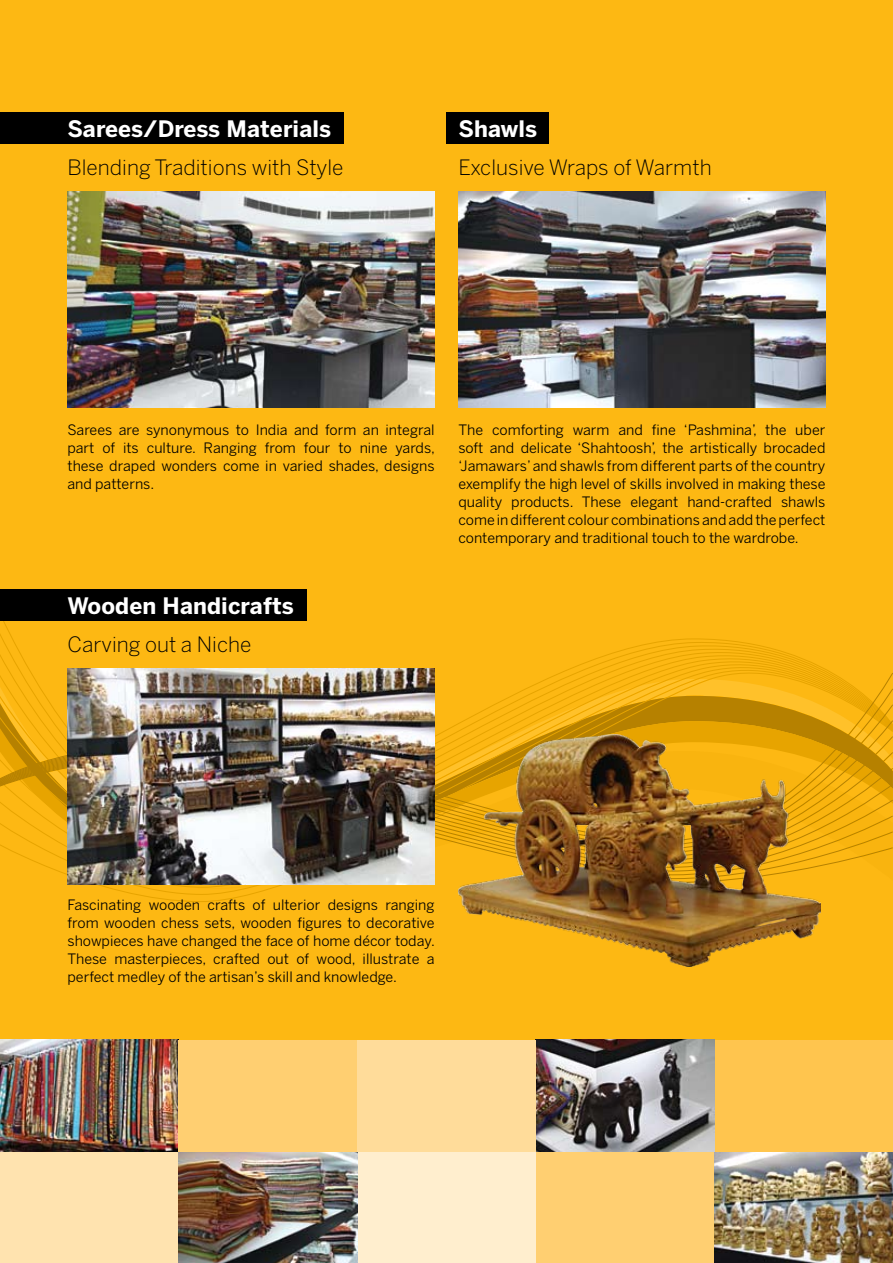
<style>
.page{position:relative;width:893px;height:1263px;background:#fdb813}
.page>*{position:absolute;margin:0;border:0;box-sizing:border-box;transform-origin:0 0}
.t1{font:700 22.5px "Benton Sans";letter-spacing:.005em;color:#fff}
.t2{font:300 21px "Benton Sans";color:#000}
.t3{font:14.25px/18px "Benton Sans";color:#000;text-align:justify}
</style>
<div class="page">
<svg style="left:0;top:652px;width:831px;height:250px"></svg>
<svg style="left:0;top:672px;width:893px;height:16px"></svg>
<svg style="left:0;top:688px;width:893px;height:16px"></svg>
<svg style="left:0;top:704px;width:893px;height:16px"></svg>
<svg style="left:0;top:720px;width:893px;height:16px"></svg>
<svg style="left:0;top:751px;width:893px;height:132px"></svg>
<div style="left:357px;top:1151px;width:179px;height:112px;background:#ffeece"></div>
<div style="left:536px;top:1151px;width:178px;height:112px;background:#ffcf71"></div>
<img style="left:714px;top:1151px;width:179px;height:112px">
<div style="left:714px;top:1040px;width:179px;height:111px;background:#ffc54e"></div>
<img style="left:536px;top:1040px;width:178px;height:111px">
<div style="left:0;top:1151px;width:179px;height:112px;background:#ffe3af"></div>
<img style="left:0;top:1040px;width:179px;height:111px">
<img style="left:179px;top:1151px;width:178px;height:112px">
<div style="left:179px;top:1040px;width:178px;height:111px;background:#ffcf71"></div>
<div style="left:357px;top:1040px;width:179px;height:111px;background:#ffdc9a"></div>
<div style="left:0;top:112px;width:343px;height:32px;background:#000"></div>
<div style="left:446px;top:112px;width:103px;height:32px;background:#000"></div>
<img style="left:68px;top:191px;width:367px;height:216px">
<img style="left:458px;top:191px;width:367px;height:216px">
<img style="left:458px;top:735px;width:362px;height:232px">
<img style="left:68px;top:668px;width:367px;height:216px">
<div style="left:0;top:589px;width:306px;height:32px;background:#000"></div>
<h1 class="t1" style="left:68px;top:115px;width:265px">Sarees/Dress Materials</h1>
<h1 class="t1" style="left:458px;top:115px;width:80px">Shawls</h1>
<h2 class="t2" style="left:68px;top:155px;width:277px">Blending Traditions with Style</h2>
<h2 class="t2" style="left:458px;top:155px;width:255px">Exclusive Wraps of Warmth</h2>
<p class="t3" style="left:68px;top:420px;width:369px">Sarees are synonymous to India and form an integral part of its culture. Ranging from four to nine yards, these draped wonders come in varied shades, designs and patterns.</p>
<p class="t3" style="left:458px;top:420px;width:369px">The comforting warm and fine ‘Pashmina’, the uber soft and delicate ‘Shahtoosh’, the artistically brocaded ‘Jamawars’ and shawls from different parts of the country exemplify the high level of skills involved in making these quality products. These elegant hand-crafted shawls come in different colour combinations and add the perfect contemporary and traditional touch to the wardrobe.</p>
<h1 class="t1" style="left:68px;top:593px;width:228px">Wooden Handicrafts</h1>
<h2 class="t2" style="left:68px;top:632px;width:185px">Carving out a Niche</h2>
<p class="t3" style="left:68px;top:896px;width:369px">Fascinating wooden crafts of ulterior designs ranging from wooden chess sets, wooden figures to decorative showpieces have changed the face of home décor today.<br>These masterpieces, crafted out of wood, illustrate a perfect medley of the artisan’s skill and knowledge.</p>
</div>
